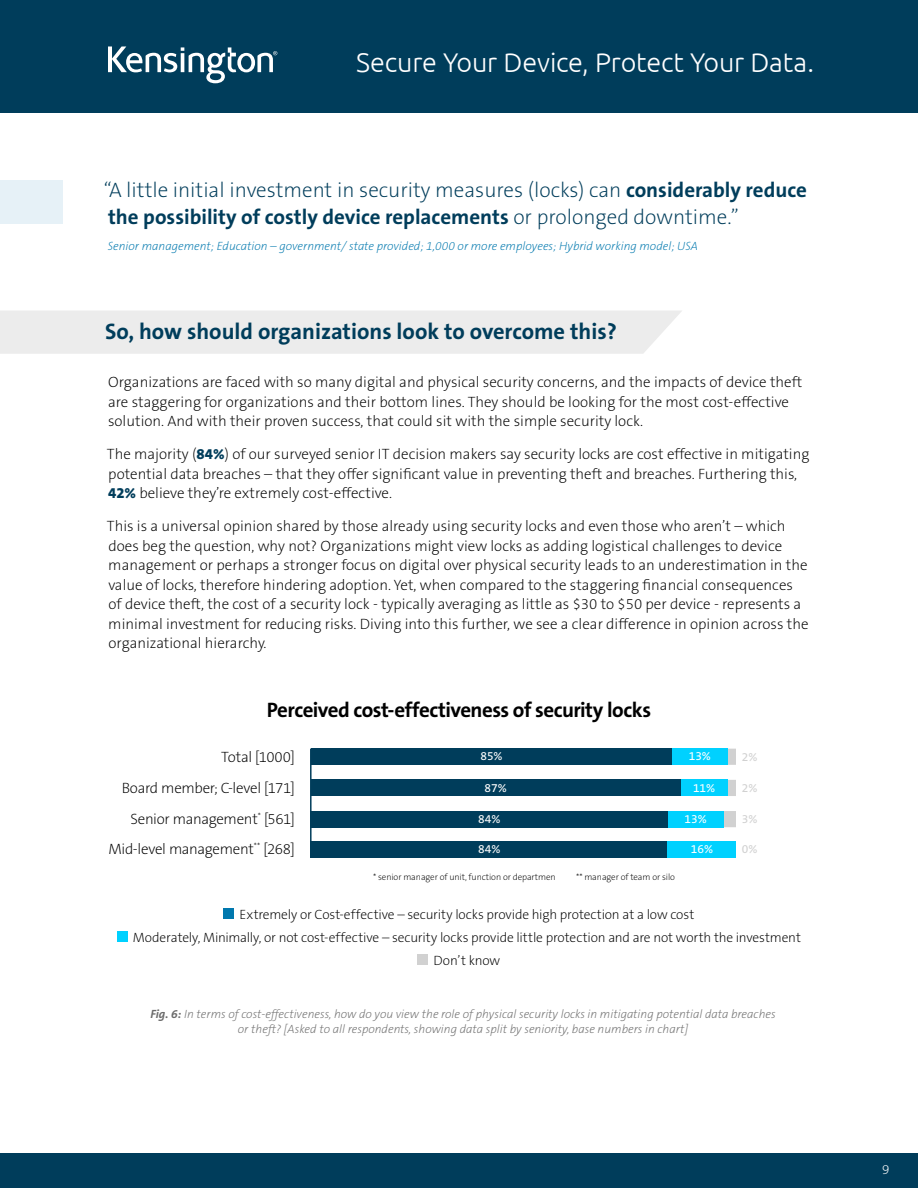
<style>
.page{position:relative;width:918px;height:1188px;background:#fff}
.page>*{position:absolute;margin:0;border:0;box-sizing:border-box;transform-origin:0 0}
.t1{font:300 27px "Ubuntu";letter-spacing:-.005em;color:#fff}
.t2{font:22.5px "The Sans KENSINGTON7 Bd";color:#003d5b}
.t3{font:21px "The Sans KENSINGTON2 XL";color:#003d5b}
.t4{font:21px "The Sans KENSINGTON7 Bd";color:#003d5b}
.t5{font:21px "The Sans KENSINGTON7 Bd";letter-spacing:-.025em;color:#000}
.t6{font:15px/19.5px "The Sans KENSINGTON2 XL";color:#000}
.t7{font:15px/30px "The Sans KENSINGTON2 XL";letter-spacing:-.025em;color:#000;text-align:right}
.t8{font:13.5px/23px "The Sans KENSINGTON2 XL";letter-spacing:-.01em;color:#000;text-align:center}
.t9{font:13.5px "The Sans KENSINGTON2 XL";color:#fff}
.t10{font:italic 12px/15px "The Sans KENSINGTON2 XL";color:#6b6b6b;text-align:center}
.t11{font:italic 12px "The Sans KENSINGTON2 XL";color:#0078ae}
.t12{font:12px "The Sans KENSINGTON5 Rg";color:#fff}
.t13{font:12px "The Sans KENSINGTON5 Rg";color:#d1d1d1}
.t14{font:9px "The Sans KENSINGTON2 XL";letter-spacing:-.01em;color:#000}
.s1{font-family:"The Sans KENSINGTON7 Bd"}
.s2{font-family:"The Sans KENSINGTON2 XL"}
.s3{font-family:"The Sans KENSINGTON8 XB";color:#003d5b}
</style>
<div class="page">
<div style="left:0;top:0;width:918px;height:113px;background:#003d5b"></div>
<svg style="left:108px;top:46px;width:169px;height:37px"></svg>
<div style="left:0;top:1154px;width:918px;height:34px;background:#003d5b"></div>
<div style="left:0;top:180px;width:63px;height:43px;background:#e6f1f7"></div>
<svg style="left:727px;top:749px;width:9px;height:16px"></svg>
<svg style="left:727px;top:780px;width:9px;height:16px"></svg>
<svg style="left:723px;top:811px;width:13px;height:16px"></svg>
<hr style="left:310px;top:749px;width:2px;height:108px;background:#003d5b">
<div style="left:224px;top:909px;width:10px;height:10px;background:#0078ae"></div>
<div style="left:117px;top:932px;width:10px;height:10px;background:#00d1ff"></div>
<div style="left:418px;top:955px;width:10px;height:10px;background:#d1d1d1"></div>
<div style="left:0;top:311px;width:682px;height:43px;background:#ececec"></div>
<div style="left:311px;top:749px;width:361px;height:16px;background:#003d5b"></div>
<div style="left:672px;top:749px;width:55px;height:16px;background:#00d1ff"></div>
<div style="left:311px;top:780px;width:370px;height:16px;background:#003d5b"></div>
<div style="left:681px;top:780px;width:46px;height:16px;background:#00d1ff"></div>
<div style="left:311px;top:811px;width:357px;height:16px;background:#003d5b"></div>
<div style="left:668px;top:811px;width:55px;height:16px;background:#00d1ff"></div>
<div style="left:311px;top:841px;width:357px;height:16px;background:#003d5b"></div>
<div style="left:668px;top:841px;width:68px;height:16px;background:#00d1ff"></div>
<h1 class="t1" style="left:356px;top:46px;width:459px">Secure Your Device, Protect Your Data.</h1>
<h3 class="t3" style="left:104px;top:179px;width:705px">“A little initial investment in security measures (locks) can <span class="s1">considerably reduce</span></h3>
<h3 class="t4" style="left:108px;top:206px;width:632px">the possibility of costly device replacements <span class="s2">or prolonged downtime.”</span></h3>
<p class="t11" style="left:108px;top:240px;width:592px">Senior management; Education – government/ state provided; 1,000 or more employees; Hybrid working model; USA</p>
<h2 class="t2" style="left:105px;top:319px;width:513px">So, how should organizations look to overcome this?</h2>
<p class="t6" style="left:108px;top:373px;width:696px">Organizations are faced with so many digital and physical security concerns, and the impacts of device theft are staggering for organizations and their bottom lines. They should be looking for the most cost-effective solution. And with their proven success, that could sit with the simple security lock.</p>
<p class="t6" style="left:107px;top:445px;width:704px">The majority (<span class="s3">84%</span>) of our surveyed senior IT decision makers say security locks are cost effective in mitigating potential data breaches – that they offer significant value in preventing theft and breaches. Furthering this,<br><span class="s3">42%</span> believe they’re extremely cost-effective.</p>
<p class="t6" style="left:107px;top:517px;width:703px">This is a universal opinion shared by those already using security locks and even those who aren’t – which does beg the question, why not? Organizations might view locks as adding logistical challenges to device management or perhaps a stronger focus on digital over physical security leads to an underestimation in the value of locks, therefore hindering adoption. Yet, when compared to the staggering financial consequences<br>of device theft, the cost of a security lock - typically averaging as little as $30 to $50 per device - represents a minimal investment for reducing risks. Diving into this further, we see a clear difference in opinion across the organizational hierarchy.</p>
<h3 class="t5" style="left:267px;top:698px;width:386px">Perceived cost-effectiveness of security locks</h3>
<p class="t6" style="left:221px;top:747px;width:76px">Total [1000]</p>
<p class="t13" style="left:742px;top:750px;width:17px">2%</p>
<p class="t12" style="left:480px;top:750px;width:24px">85%</p>
<p class="t12" style="left:689px;top:750px;width:24px">13%</p>
<p class="t12" style="left:485px;top:781px;width:24px">87%</p>
<p class="t12" style="left:693px;top:781px;width:24px">11%</p>
<p class="t12" style="left:478px;top:812px;width:24px">84%</p>
<p class="t12" style="left:684px;top:812px;width:24px">13%</p>
<p class="t12" style="left:478px;top:842px;width:24px">84%</p>
<p class="t12" style="left:691px;top:842px;width:24px">16%</p>
<p class="t7" style="left:122px;top:773px;width:175px">Board member; C-level [171]</p>
<p class="t13" style="left:742px;top:781px;width:17px">2%</p>
<p class="t7" style="left:108px;top:805px;width:188px">Senior management<sup>*</sup> [561]<br>Mid-level management<sup>**</sup> [268]</p>
<p class="t13" style="left:742px;top:813px;width:17px">3%</p>
<p class="t13" style="left:742px;top:843px;width:17px">0%</p>
<p class="t14" style="left:373px;top:872px;width:184px">* senior manager of unit, function or departmen</p>
<p class="t14" style="left:576px;top:872px;width:100px">** manager of team or silo</p>
<p class="t8" style="left:133px;top:904px;width:670px">Extremely or Cost-effective – security locks provide high protection at a low cost<br>Moderately, Minimally, or not cost-effective – security locks provide little protection and are not worth the investment<br>Don’t know</p>
<p class="t10" style="left:150px;top:1007px;width:627px"><span class="s1">Fig. 6:</span> In terms of cost-effectiveness, how do you view the role of physical security locks in mitigating potential data breaches or theft? [Asked to all respondents, showing data split by seniority, base numbers in chart]</p>
<p class="t9" style="left:882px;top:1162px;width:9px">9</p>
</div>
